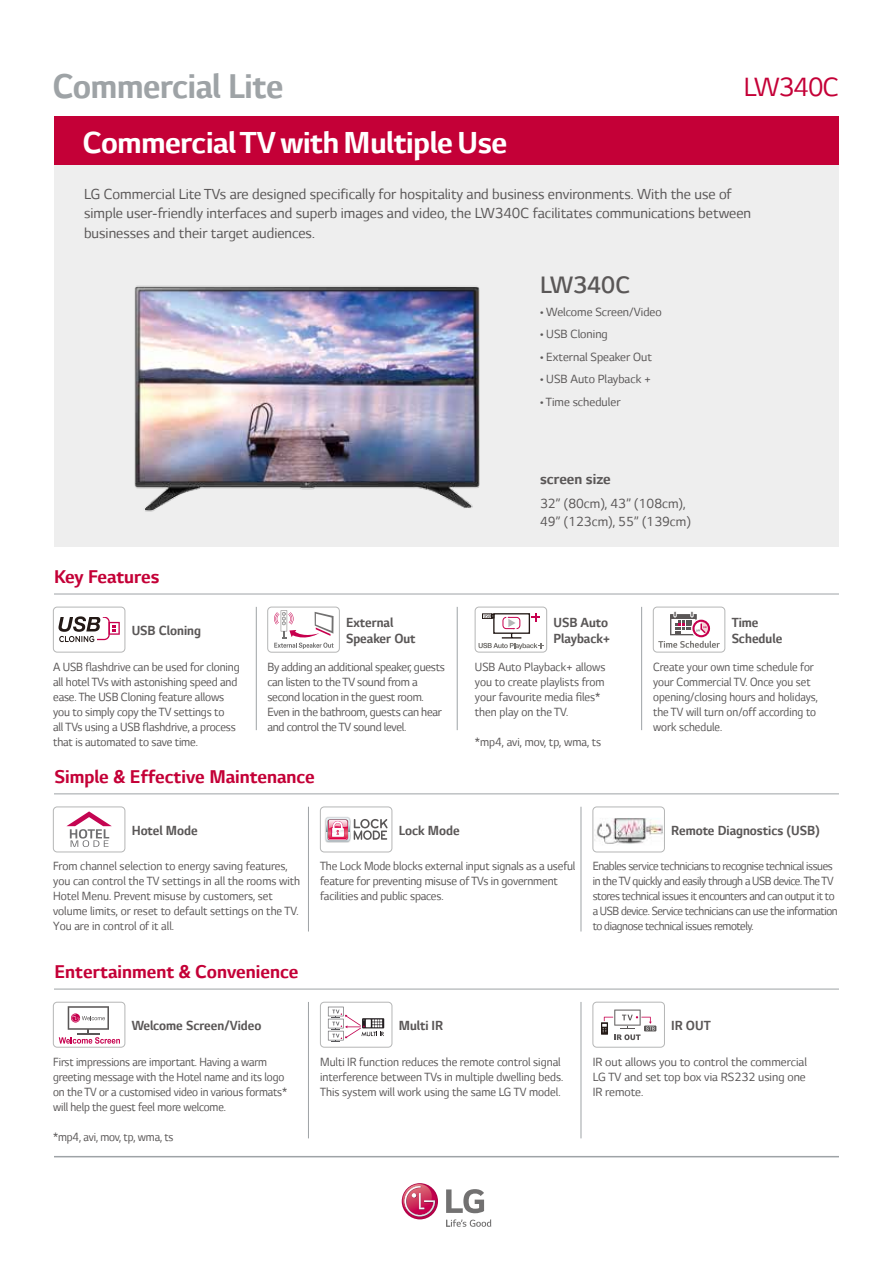
<style>
.page{position:relative;width:893px;height:1263px;background:#fff}
.page>*{position:absolute;margin:0;border:0;box-sizing:border-box;transform-origin:0 0}
.t1{font:700 39px "LG Smart";letter-spacing:-.01em;color:#9ea3a6}
.t2{font:700 34.5px "LG Smart";letter-spacing:-.01em;color:#fff}
.t3{font:30px "LG Smart";letter-spacing:-.03em;color:#c40037}
.t4{font:300 27px "LG Smart";color:#5a5757}
.t5{font:700 21px "LG Smart";color:#c40037}
.t6{font:16.5px/19.5px "LG Smart";color:#5a5757}
.t7{font:700 16.5px "LG Smart";color:#5a5757}
.t8{font:700 15px/16.5px "LG Smart";color:#5a5757;scale:.96 1}
.t9{font:15px/18px "LG Smart";color:#5a5757}
.t10{font:13.5px/15px "LG Smart";letter-spacing:-.01em;color:#5a5757;scale:.96 1}
.t11{font:13.5px/15px "LG Smart";letter-spacing:-.01em;color:#5a5757;scale:.94 1}
.t12{font:13.5px/15px "LG Smart";letter-spacing:-.01em;color:#5a5757}
.t13{font:13.5px/15px "LG Smart";letter-spacing:-.03em;color:#5a5757;scale:.94 1}
</style>
<div class="page">
<div style="left:54px;top:147px;width:785px;height:400px;background:#eee"></div>
<svg style="left:446px;top:1219px;width:45px;height:8px"></svg>
<svg style="left:446px;top:1189px;width:38px;height:24px"></svg>
<svg style="left:402px;top:1183px;width:36px;height:36px"></svg>
<svg style="left:401px;top:1184px;width:35px;height:33px"></svg>
<hr style="left:54px;top:1156px;width:785px;height:1px;background:#9ea3a6">
<img style="left:134px;top:285px;width:346px;height:227px">
<svg style="left:58px;top:616px;width:62px;height:26px"></svg>
<div style="left:53px;top:607px;width:72px;height:45px;border:1px solid #b5b6b6;border-radius:4px"></div>
<hr style="left:54px;top:594px;width:785px;height:1px;background:#9ea3a6">
<hr style="left:256px;top:607px;width:1px;height:123px;background:#9ea3a6">
<hr style="left:457px;top:607px;width:1px;height:123px;background:#9ea3a6">
<hr style="left:641px;top:607px;width:1px;height:123px;background:#9ea3a6">
<div style="left:475px;top:607px;width:72px;height:45px;border:1px solid #b5b6b6;border-radius:4px"></div>
<div style="left:653px;top:607px;width:72px;height:45px;border:1px solid #b5b6b6;border-radius:4px"></div>
<svg style="left:658px;top:611px;width:62px;height:37px"></svg>
<div style="left:54px;top:116px;width:785px;height:48px;background:#c40037"></div>
<div style="left:267px;top:607px;width:73px;height:45px;border:1px solid #b5b6b6;border-radius:4px"></div>
<svg style="left:274px;top:610px;width:60px;height:39px"></svg>
<hr style="left:54px;top:793px;width:785px;height:1px;background:#9ea3a6">
<hr style="left:308px;top:807px;width:1px;height:124px;background:#9ea3a6">
<hr style="left:581px;top:807px;width:1px;height:124px;background:#9ea3a6">
<div style="left:325px;top:817px;width:26px;height:26px;background:#ededed;border-radius:4px"></div>
<div style="left:325px;top:817px;width:25px;height:26px;background:#e0e1e1;border-radius:4px"></div>
<div style="left:325px;top:817px;width:25px;height:25px;background:#d7d7d8;border-radius:4px"></div>
<svg style="left:326px;top:817px;width:62px;height:25px"></svg>
<div style="left:320px;top:807px;width:72px;height:45px;border:1px solid #b5b6b6;border-radius:4px"></div>
<img style="left:595px;top:818px;width:68px;height:26px">
<div style="left:593px;top:807px;width:72px;height:45px;border:1px solid #b5b6b6;border-radius:4px"></div>
<div style="left:593px;top:1002px;width:72px;height:45px;border:1px solid #b5b6b6;border-radius:4px"></div>
<div style="left:53px;top:807px;width:72px;height:45px;border:1px solid #b5b6b6;border-radius:4px"></div>
<svg style="left:66px;top:811px;width:46px;height:36px"></svg>
<svg style="left:478px;top:613px;width:65px;height:36px"></svg>
<hr style="left:54px;top:989px;width:785px;height:1px;background:#9ea3a6">
<svg style="left:328px;top:1007px;width:56px;height:35px"></svg>
<div style="left:320px;top:1002px;width:72px;height:45px;border:1px solid #b5b6b6;border-radius:4px"></div>
<div style="left:53px;top:1002px;width:72px;height:45px;border:1px solid #b5b6b6;border-radius:4px"></div>
<hr style="left:308px;top:1002px;width:1px;height:136px;background:#9ea3a6">
<hr style="left:581px;top:1002px;width:1px;height:136px;background:#9ea3a6">
<svg style="left:59px;top:1006px;width:61px;height:38px"></svg>
<div style="left:601px;top:1022px;width:7px;height:13px;background:#716b69"></div>
<div style="left:601px;top:1023px;width:6px;height:11px;background:#231916"></div>
<svg style="left:602px;top:1009px;width:53px;height:31px"></svg>
<h1 class="t1" style="left:53px;top:65px;width:232px">Commercial Lite</h1>
<h2 class="t2" style="left:83px;top:123px;width:426px">Commercial TV with Multiple Use</h2>
<h3 class="t3" style="left:744px;top:71px;width:97px">LW340C</h3>
<p class="t6" style="left:84px;top:184px;width:669px">LG Commercial Lite TVs are designed specifically for hospitality and business environments. With the use of simple user-friendly interfaces and superb images and video, the LW340C facilitates communications between businesses and their target audiences.</p>
<h3 class="t4" style="left:540px;top:271px;width:92px">LW340C</h3>
<p class="t12" style="left:540px;top:304px;width:123px">• Welcome Screen/Video</p>
<p class="t12" style="left:540px;top:327px;width:69px">• USB Cloning</p>
<p class="t12" style="left:540px;top:349px;width:113px">• External Speaker Out</p>
<p class="t12" style="left:540px;top:372px;width:113px">• USB Auto Playback +</p>
<p class="t12" style="left:540px;top:394px;width:82px">• Time scheduler</p>
<p class="t7" style="left:540px;top:470px;width:72px">screen size</p>
<h3 class="t5" style="left:54px;top:565px;width:107px">Key Features</h3>
<p class="t8" style="left:132px;top:622px;width:74px">USB Cloning</p>
<p class="t8" style="left:346px;top:614px;width:74px">External<br>Speaker Out</p>
<p class="t9" style="left:540px;top:494px;width:152px">32” (80cm), 43” (108cm),<br>49” (123cm), 55” (139cm)</p>
<p class="t8" style="left:553px;top:614px;width:61px">USB Auto<br>Playback+</p>
<p class="t8" style="left:732px;top:614px;width:54px">Time<br>Schedule</p>
<p class="t10" style="left:53px;top:659px;width:196px">A USB flashdrive can be used for cloning all hotel TVs with astonishing speed and ease. The USB Cloning feature allows you to simply copy the TV settings to<br>all TVs using a USB flashdrive, a process that is automated to save time.</p>
<p class="t12" style="left:267px;top:659px;width:179px">By adding an additional speaker, guests can listen to the TV sound from a second location in the guest room.<br>Even in the bathroom, guests can hear and control the TV sound level.</p>
<p class="t11" style="left:653px;top:659px;width:177px">Create your own time schedule for your Commercial TV. Once you set opening/closing hours and holidays, the TV will turn on/off according to work schedule.</p>
<p class="t10" style="left:475px;top:659px;width:138px">USB Auto Playback+ allows you to create playlists from your favourite media files* then play on the TV.</p>
<p class="t10" style="left:475px;top:734px;width:133px">*mp4, avi, mov, tp, wma, ts</p>
<h3 class="t5" style="left:55px;top:765px;width:262px">Simple &amp; Effective Maintenance</h3>
<p class="t8" style="left:132px;top:822px;width:70px">Hotel Mode</p>
<p class="t8" style="left:671px;top:822px;width:157px">Remote Diagnostics (USB)</p>
<p class="t8" style="left:399px;top:822px;width:65px">Lock Mode</p>
<p class="t10" style="left:53px;top:859px;width:259px">From channel selection to energy saving features, you can control the TV settings in all the rooms with Hotel Menu. Prevent misuse by customers, set volume limits, or reset to default settings on the TV.<br>You are in control of it all.</p>
<p class="t10" style="left:320px;top:859px;width:267px">The Lock Mode blocks external input signals as a useful feature for preventing misuse of TVs in government facilities and public spaces.</p>
<p class="t13" style="left:593px;top:859px;width:262px">Enables service technicians to recognise technical issues in the TV quickly and easily through a USB device. The TV stores technical issues it encounters and can output it to a USB device. Service technicians can use the information to diagnose technical issues remotely.</p>
<h3 class="t5" style="left:55px;top:960px;width:245px">Entertainment &amp; Convenience</h3>
<p class="t8" style="left:132px;top:1017px;width:137px">Welcome Screen/Video</p>
<p class="t8" style="left:399px;top:1017px;width:48px">Multi IR</p>
<p class="t8" style="left:671px;top:1017px;width:43px">IR OUT</p>
<p class="t11" style="left:53px;top:1054px;width:251px">First impressions are important. Having a warm greeting message with the Hotel name and its logo on the TV or a customised video in various formats* will help the guest feel more welcome.</p>
<p class="t11" style="left:53px;top:1129px;width:130px">*mp4, avi, mov, tp, wma, ts</p>
<p class="t10" style="left:320px;top:1054px;width:255px">Multi IR function reduces the remote control signal interference between TVs in multiple dwelling beds.<br>This system will work using the same LG TV model.</p>
<p class="t12" style="left:593px;top:1054px;width:216px;text-align:justify">IR out allows you to control the commercial LG TV and set top box via RS232 using one IR remote.</p>
</div>
